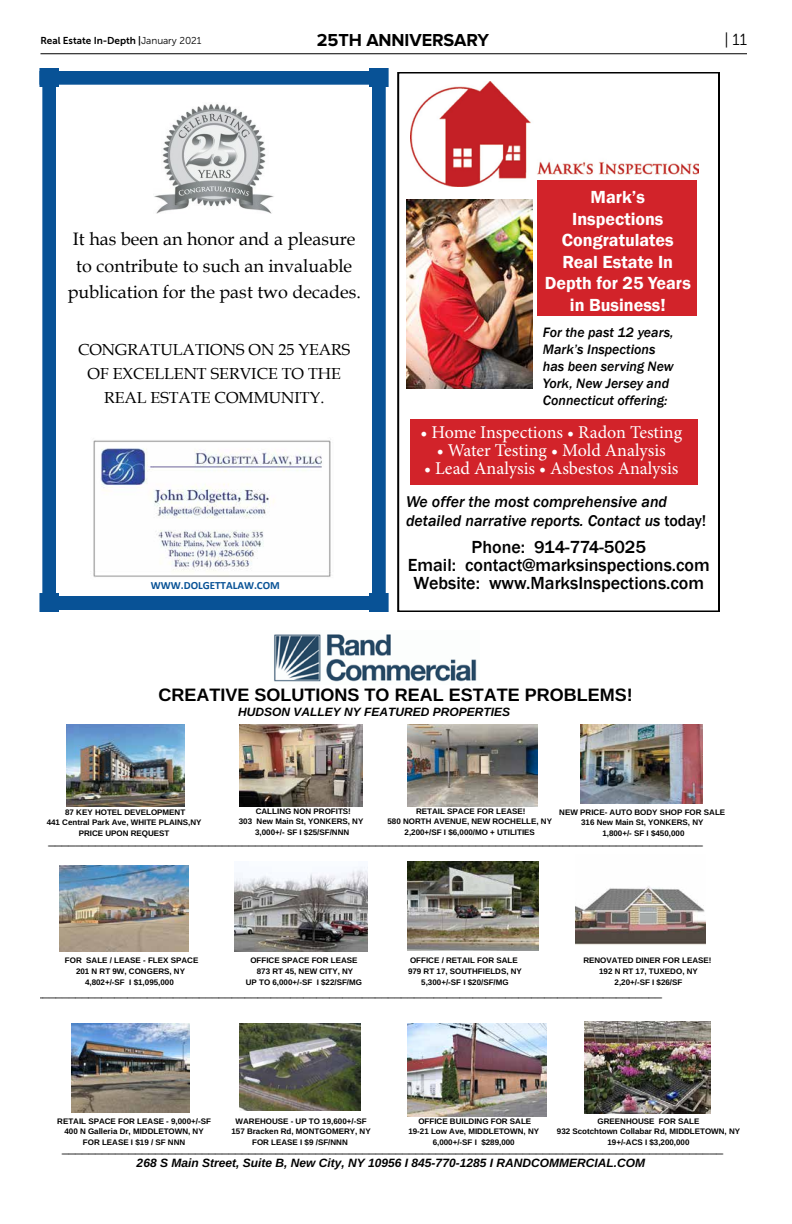
<style>
.page{position:relative;width:792px;height:1224px;background:#fff}
.page>*{position:absolute;margin:0;border:0;box-sizing:border-box;transform-origin:0 0}
.t1{font:18px/26.6px "Book Antiqua";color:#000;text-align:center}
.t2{font:18px "Minion Pro";letter-spacing:-.005em;color:#fff}
.t3{font:500 18px/18px "Franklin Gothic";color:#000;text-align:center}
.t4{font:600 18px/21.6px "Franklin Gothic";color:#fff;text-align:center}
.t5{font:700 18px "Arimo";color:#000}
.t6{font:700 18px "Proxima Nova";letter-spacing:-.005em;color:#000}
.t7{font:italic 500 16px/19.2px "Franklin Gothic";color:#000}
.t8{font:16px/23.7px "Book Antiqua";color:#000;text-align:center}
.t9{font:16px "Museo Slab 300";color:#000}
.t10{font:italic 500 14px/16.8px "Franklin Gothic";color:#000}
.t11{font:12px "Arimo";color:#000}
.t12{font:italic 700 12px "Arimo";color:#000}
.t13{font:11.7px "Arimo";color:#000}
.t14{font:700 11px "Calibri";color:#085296}
.t15{font:10px "Museo Sans 700";letter-spacing:-.005em;color:#000}
.t16{font:700 8px/10.7px "Arimo";color:#000;text-align:center}
.s1{font-family:"Museo Sans 300"}
.s2{font-style:normal}
</style>
<div class="page">
<hr style="left:40px;top:54px;width:707px;height:1px;background:#000">
<div style="left:411px;top:419px;width:287px;height:66px;background:#d2232a"></div>
<img style="left:406px;top:199px;width:126px;height:190px">
<img style="left:410px;top:81px;width:288px;height:105px">
<div style="left:537px;top:181px;width:160px;height:135px;background:#d2232a"></div>
<div style="left:397px;top:72px;width:323px;height:540px;border:2px solid #000"></div>
<img style="left:274px;top:634px;width:203px;height:48px">
<img style="left:239px;top:1024px;width:121px;height:87px">
<img style="left:408px;top:1024px;width:138px;height:92px">
<img style="left:580px;top:724px;width:122px;height:79px">
<img style="left:72px;top:1024px;width:118px;height:88px">
<img style="left:584px;top:1022px;width:127px;height:91px">
<img style="left:67px;top:724px;width:117px;height:83px">
<img style="left:60px;top:866px;width:129px;height:86px">
<img style="left:235px;top:867px;width:133px;height:85px">
<img style="left:239px;top:724px;width:123px;height:83px">
<img style="left:408px;top:861px;width:130px;height:89px">
<img style="left:575px;top:886px;width:131px;height:59px">
<img style="left:408px;top:724px;width:129px;height:83px">
<img style="left:93px;top:439px;width:238px;height:139px">
<img style="left:154px;top:104px;width:120px;height:110px">
<div style="left:43px;top:70px;width:13px;height:541px;background:#085296"></div>
<div style="left:372px;top:70px;width:13px;height:541px;background:#085296"></div>
<div style="left:40px;top:71px;width:346px;height:13px;background:#085296"></div>
<div style="left:369px;top:594px;width:19px;height:18px;background:#085296"></div>
<div style="left:369px;top:68px;width:19px;height:19px;background:#085296"></div>
<div style="left:40px;top:594px;width:19px;height:18px;background:#085296"></div>
<div style="left:59px;top:596px;width:310px;height:13px;background:#085296"></div>
<div style="left:40px;top:68px;width:19px;height:19px;background:#085296"></div>
<p class="t15" style="left:40px;top:34px;width:162px">Real Estate In-Depth |<span class="s1">January 2021</span></p>
<h2 class="t9" style="left:725px;top:31px;width:24px">| 11</h2>
<h1 class="t6" style="left:317px;top:31px;width:174px">25TH ANNIVERSARY</h1>
<h1 class="t1" style="left:68px;top:225px;width:295px">It has been an honor and a pleasure to contribute to such an invaluable publication for the past two decades.</h1>
<h2 class="t8" style="left:78px;top:338px;width:274px">CONGRATULATIONS ON 25 YEARS<br>OF EXCELLENT SERVICE TO THE<br>REAL ESTATE COMMUNITY.</h2>
<h3 class="t14" style="left:151px;top:577px;width:130px">WWW.DOLGETTALAW.COM</h3>
<h1 class="t4" style="left:545px;top:186px;width:148px">Mark’s<br>Inspections<br>Congratulates<br>Real Estate In<br>Depth for 25 Years in Business!</h1>
<h3 class="t10" style="left:543px;top:324px;width:132px">For the past 12 years,<br>Mark’s Inspections has been serving New<br>York, New Jersey and<br>Connecticut offering:</h3>
<h1 class="t2" style="left:420px;top:420px;width:263px">• Home Inspections • Radon Testing</h1>
<h1 class="t2" style="left:437px;top:438px;width:230px">• Water Testing • Mold Analysis</h1>
<h1 class="t2" style="left:424px;top:456px;width:256px">• Lead Analysis • Asbestos Analysis</h1>
<h2 class="t7" style="left:406px;top:493px;width:302px">We offer the most comprehensive and detailed narrative reports. Contact us <span class="s2">today!</span></h2>
<h1 class="t3" style="left:408px;top:538px;width:303px">Phone: 914-774-5025<br>Email: contact@marksinspections.com<br>Website: www.MarksInspections.com</h1>
<h1 class="t5" style="left:158px;top:685px;width:476px">CREATIVE SOLUTIONS TO REAL ESTATE PROBLEMS!</h1>
<h3 class="t12" style="left:238px;top:706px;width:274px">HUDSON VALLEY NY FEATURED PROPERTIES</h3>
<p class="t16" style="left:47px;top:807px;width:156px">87 KEY HOTEL DEVELOPMENT<br>441 Central Park Ave, WHITE PLAINS,NY<br>PRICE UPON REQUEST</p>
<p class="t16" style="left:239px;top:806px;width:126px">CALLING NON PROFITS!<br>303 New Main St, YONKERS, NY<br>3,000+/- SF I $25/SF/NNN</p>
<p class="t16" style="left:387px;top:806px;width:166px">RETAIL SPACE FOR LEASE!<br>580 NORTH AVENUE, NEW ROCHELLE, NY<br>2,200+/SF I $6,000/MO + UTILITIES</p>
<p class="t16" style="left:559px;top:807px;width:167px">NEW PRICE- AUTO BODY SHOP FOR SALE<br>316 New Main St, YONKERS, NY<br>1,800+/- SF I $450,000</p>
<h3 class="t11" style="left:49px;top:833px;width:656px">__________________________________________________________________________________________________</h3>
<p class="t16" style="left:65px;top:955px;width:135px">FOR SALE / LEASE - FLEX SPACE<br>201 N RT 9W, CONGERS, NY<br>4,802+/-SF I $1,095,000</p>
<p class="t16" style="left:246px;top:955px;width:118px">OFFICE SPACE FOR LEASE<br>873 RT 45, NEW CITY, NY<br>UP TO 6,000+/-SF I $22/SF/MG</p>
<p class="t16" style="left:408px;top:955px;width:115px">OFFICE / RETAIL FOR SALE<br>979 RT 17, SOUTHFIELDS, NY<br>5,300+/-SF I $20/SF/MG</p>
<p class="t16" style="left:583px;top:955px;width:130px">RENOVATED DINER FOR LEASE!<br>192 N RT 17, TUXEDO, NY<br>2,20+/-SF I $26/SF</p>
<h3 class="t13" style="left:36px;top:986px;width:627px">________________________________________________________________________________________________</h3>
<p class="t16" style="left:57px;top:1115px;width:155px">RETAIL SPACE FOR LEASE - 9,000+/-SF<br>400 N Galleria Dr, MIDDLETOWN, NY<br>FOR LEASE I $19 / SF NNN</p>
<p class="t16" style="left:231px;top:1116px;width:141px">WAREHOUSE - UP TO 19,600+/-SF<br>157 Bracken Rd, MONTGOMERY, NY<br>FOR LEASE I $9 /SF/NNN</p>
<p class="t16" style="left:557px;top:1115px;width:185px">GREENHOUSE FOR SALE<br>932 Scotchtown Collabar Rd, MIDDLETOWN, NY<br>19+/-ACS I $3,200,000</p>
<p class="t16" style="left:408px;top:1116px;width:132px">OFFICE BUILDING FOR SALE<br>19-21 Low Ave, MIDDLETOWN, NY<br>6,000+/-SF I $289,000</p>
<h3 class="t11" style="left:62px;top:1141px;width:662px">___________________________________________________________________________________________________</h3>
<h3 class="t12" style="left:137px;top:1156px;width:510px">268 S Main Street, Suite B, New City, NY 10956 I 845-770-1285 I RANDCOMMERCIAL.COM</h3>
</div>
